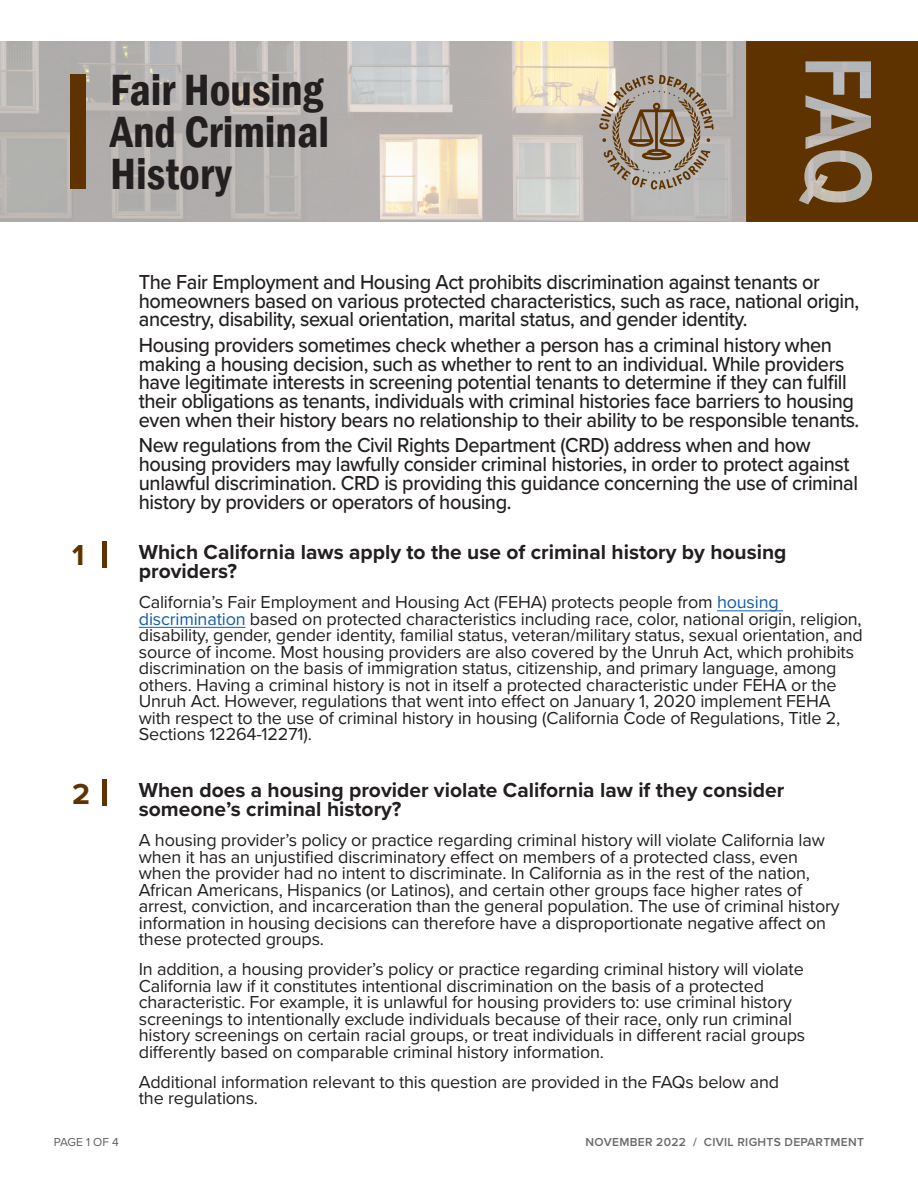
<style>
.page{position:relative;width:918px;height:1188px;background:#fff}
.page>*{position:absolute;margin:0;border:0;box-sizing:border-box;transform-origin:0 0}
.t1{font:600 condensed 45px/42px "Franklin Gothic";color:#231f20}
.t2{font:700 30px "Proxima Nova";color:#5f3300}
.t3{font:500 21px/18.8px "Proxima Nova";letter-spacing:-.02em;color:#231f20;scale:.95 1}
.t4{font:700 21px "Proxima Nova";color:#231f20}
.t5{font:18px/16.5px "Proxima Nova";letter-spacing:-.01em;color:#231f20}
.t6{font:600 12px "Proxima Nova";letter-spacing:.025em;color:#69696c}
.t7{font:12px "Proxima Nova";letter-spacing:-.02em;color:#5f5f62}
.s1{color:#175d9e}
</style>
<div class="page">
<img style="left:0;top:41px;width:746px;height:181px">
<svg style="left:599px;top:75px;width:115px;height:115px;background:#a59a8c"></svg>
<svg style="left:746px;top:41px;width:172px;height:181px;background:#6c471b"></svg>
<hr style="left:717px;top:610px;width:66px;height:1px;background:#175d9e">
<hr style="left:139px;top:627px;width:107px;height:1px;background:#175d9e">
<div style="left:70px;top:74px;width:16px;height:115px;background:#5f3300"></div>
<div style="left:102px;top:541px;width:5px;height:26px;background:#5f3300"></div>
<div style="left:102px;top:780px;width:5px;height:26px;background:#5f3300"></div>
<h1 class="t1" style="left:110px;top:68px;width:221px">Fair Housing<br>And Criminal<br>History</h1>
<h2 class="t2" style="left:72px;top:533px;width:14px">1</h2>
<h2 class="t2" style="left:72px;top:771px;width:19px">2</h2>
<p class="t3" style="left:139px;top:272px;width:760px">The Fair Employment and Housing Act prohibits discrimination against tenants or homeowners based on various protected characteristics, such as race, national origin, ancestry, disability, sexual orientation, marital status, and gender identity.</p>
<p class="t3" style="left:139px;top:335px;width:760px">Housing providers sometimes check whether a person has a criminal history when making a housing decision, such as whether to rent to an individual. While providers have legitimate interests in screening potential tenants to determine if they can fulfill their obligations as tenants, individuals with criminal histories face barriers to housing even when their history bears no relationship to their ability to be responsible tenants.</p>
<p class="t3" style="left:139px;top:435px;width:759px">New regulations from the Civil Rights Department (CRD) address when and how housing providers may lawfully consider criminal histories in, order to protect against unlawful discrimination. CRD is providing this guidance concerning the use of criminal history by providers or operators of housing.</p>
<h2 class="t4" style="left:139px;top:536px;width:649px">Which California laws apply to the use of criminal history by housing</h2>
<h2 class="t4" style="left:139px;top:555px;width:100px">providers?</h2>
<p class="t5" style="left:139px;top:593px;width:726px">California s’ Fair Employment and Housing Act (FEHA) protects people from <span class="s1">housing discrimination</span> based on protected characteristics including race, color, national origin, religion, disability, gender, gender identity, familial status, veteran/military status, sexual orientation, and source of income. Most housing providers are also covered by the Unruh Act, which prohibits discrimination on the basis of immigration status, citizenship, and primary language, among others. Having a criminal history is not in itself a protected characteristic under FEHA or the Unruh Act. However, regulations that went into effect on January 1, 2020 implement FEHA with respect to the use of criminal history in housing (California Code of Regulations, Title 2, Sections 12264-12271 .(</p>
<h2 class="t4" style="left:139px;top:774px;width:647px">When does a housing provider violate California law if they consider</h2>
<h2 class="t4" style="left:139px;top:794px;width:264px">someone s’ criminal history?</h2>
<p class="t5" style="left:139px;top:831px;width:702px">A housing provider s’ policy or practice regarding criminal history will violate California law when it has an unjustified discriminatory effect on members of a protected class, even when the provider had no intent to discriminate In. California as in the rest of the nation, African Americans, Hispanics (or Latinos ,) and certain other groups face higher rates of arrest, conviction, and incarceration than the general population. The use of criminal history information in housing decisions can therefore have a disproportionate negative affect on these protected groups.</p>
<p class="t5" style="left:139px;top:960px;width:668px">In addition a, housing provider s’ policy or practice regarding criminal history will violate California law itif constitutes intentional discrimination on the basis of a protected characteristic. For example isit, unlawful for housing providers to: use criminal history screenings to intentionally exclude individuals because of their race, only run criminal history screenings on certain racial groups, or treat individuals in different racial groups differently based on comparable criminal history information.</p>
<p class="t5" style="left:139px;top:1089px;width:121px">the regulations.</p>
<p class="t5" style="left:139px;top:1073px;width:642px">Additional information relevant to this question are provided in the FAQs below and</p>
<p class="t7" style="left:54px;top:1133px;width:66px">PAGE 1 OF 4</p>
<p class="t6" style="left:693px;top:1133px;width:5px">/</p>
<p class="t6" style="left:586px;top:1133px;width:102px">NOVEMBER 2022</p>
<p class="t6" style="left:704px;top:1133px;width:162px">CIVIL RIGHTS DEPARTMENT</p>
</div>
